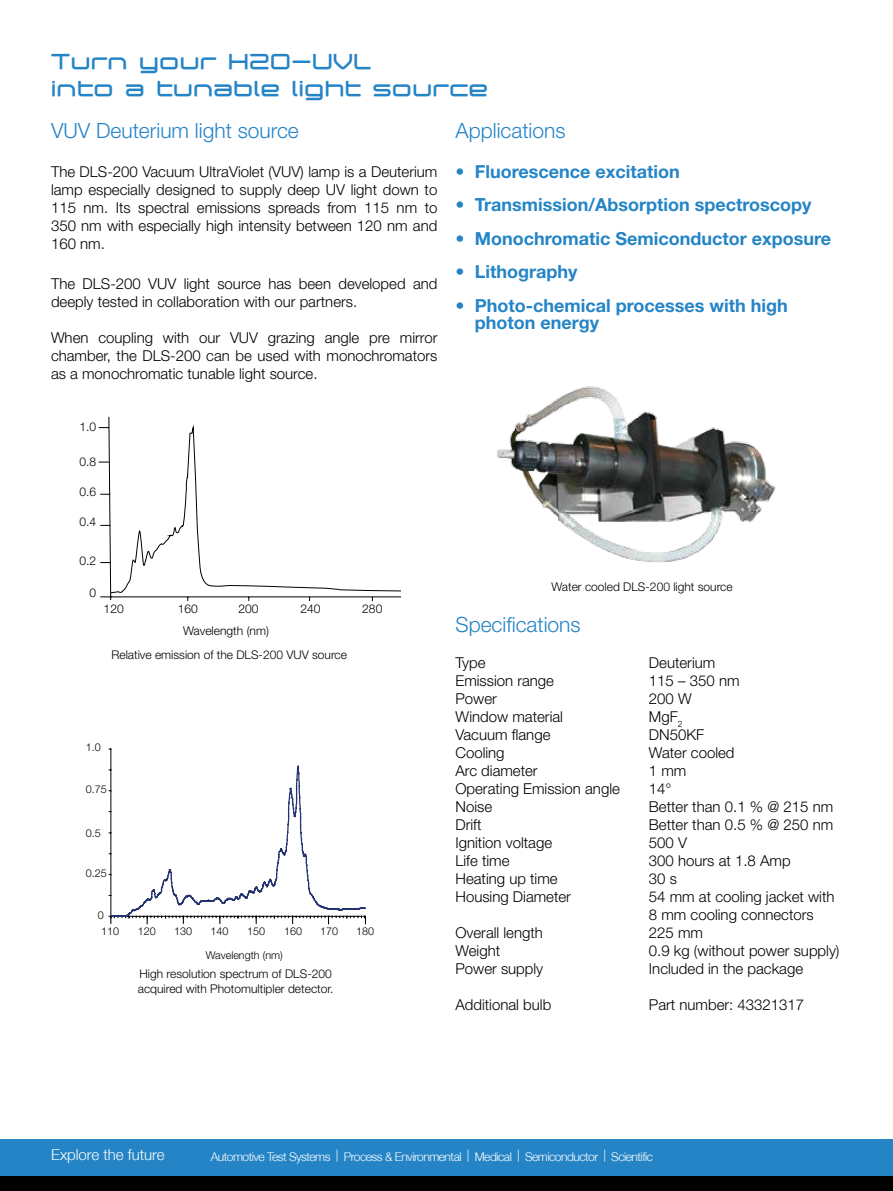
<style>
.page{position:relative;width:893px;height:1191px;background:#fff}
.page>*{position:absolute;margin:0;border:0;box-sizing:border-box;transform-origin:0 0}
.t1{font:22.5px/27px "Popstarregular";color:#2484c6}
.t2{font:300 21px "Helvetica Neue LT Std";color:#2484c6}
.t3{font:700 18px/16.5px "Helvetica Neue LT Std";color:#2484c6}
.t4{font:300 15px/18px "Helvetica Neue LT Std";color:#000;text-align:justify}
.t5{font:300 15px "Helvetica Neue";color:#fff}
.t6{font:300 12px/14.4px "Helvetica Neue LT Std";color:#000}
.t7{font:300 12px "Helvetica Neue";letter-spacing:-.04em;color:#fff}
.t8{font:300 10.8px "Helvetica Neue LT Std";color:#000}
</style>
<div class="page">
<svg style="left:98px;top:417px;width:302px;height:184px"></svg>
<hr style="left:111px;top:749px;width:1px;height:167px;background:#000">
<svg style="left:109px;top:764px;width:257px;height:160px"></svg>
<div style="left:0;top:1140px;width:893px;height:51px;background:#2484c6"></div>
<div style="left:0;top:1176px;width:893px;height:15px;background:#000"></div>
<img style="left:497px;top:386px;width:279px;height:177px">
<p class="t1" style="left:51px;top:49px;width:439px">Turn your H20-UVL<br>into a tunable light source</p>
<p class="t2" style="left:51px;top:118px;width:249px">VUV Deuterium light source</p>
<p class="t4" style="left:51px;top:163px;width:388px">The DLS-200 Vacuum UltraViolet (VUV) lamp is a Deuterium lamp especially designed to supply deep UV light down to 115 nm. Its spectral emissions spreads from 115 nm to 350 nm with especially high intensity between 120 nm and 160 nm.</p>
<p class="t4" style="left:51px;top:274px;width:388px">The DLS-200 VUV light source has been developed and deeply tested in collaboration with our partners.</p>
<p class="t4" style="left:51px;top:328px;width:388px">When coupling with our VUV grazing angle pre mirror chamber, the DLS-200 can be used with monochromators as a monochromatic tunable light source.</p>
<p class="t2" style="left:455px;top:118px;width:112px">Applications</p>
<p class="t3" style="left:455px;top:163px;width:226px">• Fluorescence excitation</p>
<p class="t3" style="left:455px;top:196px;width:358px">• Transmission/Absorption spectroscopy</p>
<p class="t3" style="left:455px;top:230px;width:377px">• Monochromatic Semiconductor exposure</p>
<p class="t3" style="left:455px;top:263px;width:124px">• Lithography</p>
<p class="t3" style="left:475px;top:297px;width:314px;text-indent:-19px">• Photo-chemical processes with high photon energy</p>
<p class="t6" style="left:80px;top:419px;width:18px">1.0</p>
<p class="t6" style="left:80px;top:454px;width:18px">0.8</p>
<p class="t6" style="left:80px;top:484px;width:18px">0.6</p>
<p class="t6" style="left:80px;top:514px;width:18px">0.4</p>
<p class="t6" style="left:80px;top:553px;width:18px">0.2</p>
<p class="t6" style="left:90px;top:585px;width:8px">0</p>
<p class="t6" style="left:104px;top:601px;width:22px">120</p>
<p class="t6" style="left:178px;top:601px;width:22px">160</p>
<p class="t6" style="left:239px;top:601px;width:22px">200</p>
<p class="t6" style="left:300px;top:601px;width:22px">240</p>
<p class="t6" style="left:362px;top:601px;width:22px">280</p>
<p class="t6" style="left:183px;top:623px;width:87px">Wavelength (nm)</p>
<p class="t6" style="left:111px;top:647px;width:237px">Relative emission of the DLS-200 VUV source</p>
<p class="t8" style="left:86px;top:740px;width:17px">1.0</p>
<p class="t8" style="left:86px;top:783px;width:23px">0.75</p>
<p class="t8" style="left:86px;top:826px;width:17px">0.5</p>
<p class="t8" style="left:86px;top:867px;width:23px">0.25</p>
<p class="t8" style="left:98px;top:908px;width:8px">0</p>
<p class="t8" style="left:101px;top:924px;width:20px">110</p>
<p class="t8" style="left:138px;top:924px;width:20px">120</p>
<p class="t8" style="left:174px;top:924px;width:20px">130</p>
<p class="t8" style="left:211px;top:924px;width:20px">140</p>
<p class="t8" style="left:247px;top:924px;width:20px">150</p>
<p class="t8" style="left:320px;top:924px;width:20px">170</p>
<p class="t8" style="left:356px;top:924px;width:20px">180</p>
<p class="t8" style="left:284px;top:924px;width:20px">160</p>
<p class="t8" style="left:206px;top:948px;width:78px">Wavelength (nm)</p>
<p class="t6" style="left:138px;top:966px;width:197px">High resolution spectrum of DLS-200 acquired with Photomultipler detector.</p>
<p class="t6" style="left:551px;top:579px;width:183px">Water cooled DLS-200 light source</p>
<p class="t2" style="left:455px;top:611px;width:127px">Specifications</p>
<p class="t4" style="left:455px;top:653px;width:32px">Type</p>
<p class="t4" style="left:649px;top:653px;width:68px">Deuterium</p>
<p class="t4" style="left:455px;top:671px;width:100px">Emission range</p>
<p class="t4" style="left:649px;top:671px;width:92px">115 – 350 nm</p>
<p class="t4" style="left:455px;top:689px;width:43px">Power</p>
<p class="t4" style="left:649px;top:689px;width:44px">200 W</p>
<p class="t4" style="left:455px;top:707px;width:109px">Window material</p>
<p class="t4" style="left:649px;top:707px;width:35px">MgF<sub>2</sub></p>
<p class="t4" style="left:455px;top:725px;width:97px">Vacuum flange</p>
<p class="t4" style="left:649px;top:725px;width:57px">DN50KF</p>
<p class="t4" style="left:455px;top:743px;width:51px">Cooling</p>
<p class="t4" style="left:649px;top:743px;width:87px">Water cooled</p>
<p class="t4" style="left:455px;top:761px;width:84px">Arc diameter</p>
<p class="t4" style="left:649px;top:761px;width:39px">1 mm</p>
<p class="t4" style="left:455px;top:779px;width:166px">Operating Emission angle</p>
<p class="t4" style="left:649px;top:779px;width:24px">14°</p>
<p class="t4" style="left:455px;top:797px;width:38px">Noise</p>
<p class="t4" style="left:649px;top:797px;width:186px">Better than 0.1 % @ 215 nm</p>
<p class="t4" style="left:455px;top:815px;width:28px">Drift</p>
<p class="t4" style="left:649px;top:815px;width:186px">Better than 0.5 % @ 250 nm</p>
<p class="t4" style="left:455px;top:833px;width:98px">Ignition voltage</p>
<p class="t4" style="left:649px;top:833px;width:40px">500 V</p>
<p class="t4" style="left:455px;top:851px;width:56px">Life time</p>
<p class="t4" style="left:649px;top:851px;width:143px">300 hours at 1.8 Amp</p>
<p class="t4" style="left:455px;top:869px;width:104px">Heating up time</p>
<p class="t4" style="left:649px;top:869px;width:30px">30 s</p>
<p class="t4" style="left:455px;top:887px;width:117px">Housing Diameter</p>
<p class="t4" style="left:649px;top:887px;width:187px">54 mm at cooling jacket with<br>8 mm cooling connectors</p>
<p class="t4" style="left:455px;top:923px;width:89px">Overall length</p>
<p class="t4" style="left:649px;top:923px;width:56px">225 mm</p>
<p class="t4" style="left:455px;top:941px;width:46px">Weight</p>
<p class="t4" style="left:649px;top:941px;width:192px">0.9 kg (without power supply)</p>
<p class="t4" style="left:455px;top:959px;width:89px">Power supply</p>
<p class="t4" style="left:649px;top:959px;width:156px">Included in the package</p>
<p class="t4" style="left:455px;top:995px;width:97px">Additional bulb</p>
<p class="t4" style="left:649px;top:995px;width:157px">Part number: 43321317</p>
<p class="t5" style="left:51px;top:1145px;width:115px">Explore the future</p>
<p class="t7" style="left:211px;top:1149px;width:444px">Automotive Test Systems | Process &amp; Environmental | Medical | Semiconductor | Scientific</p>
</div>
